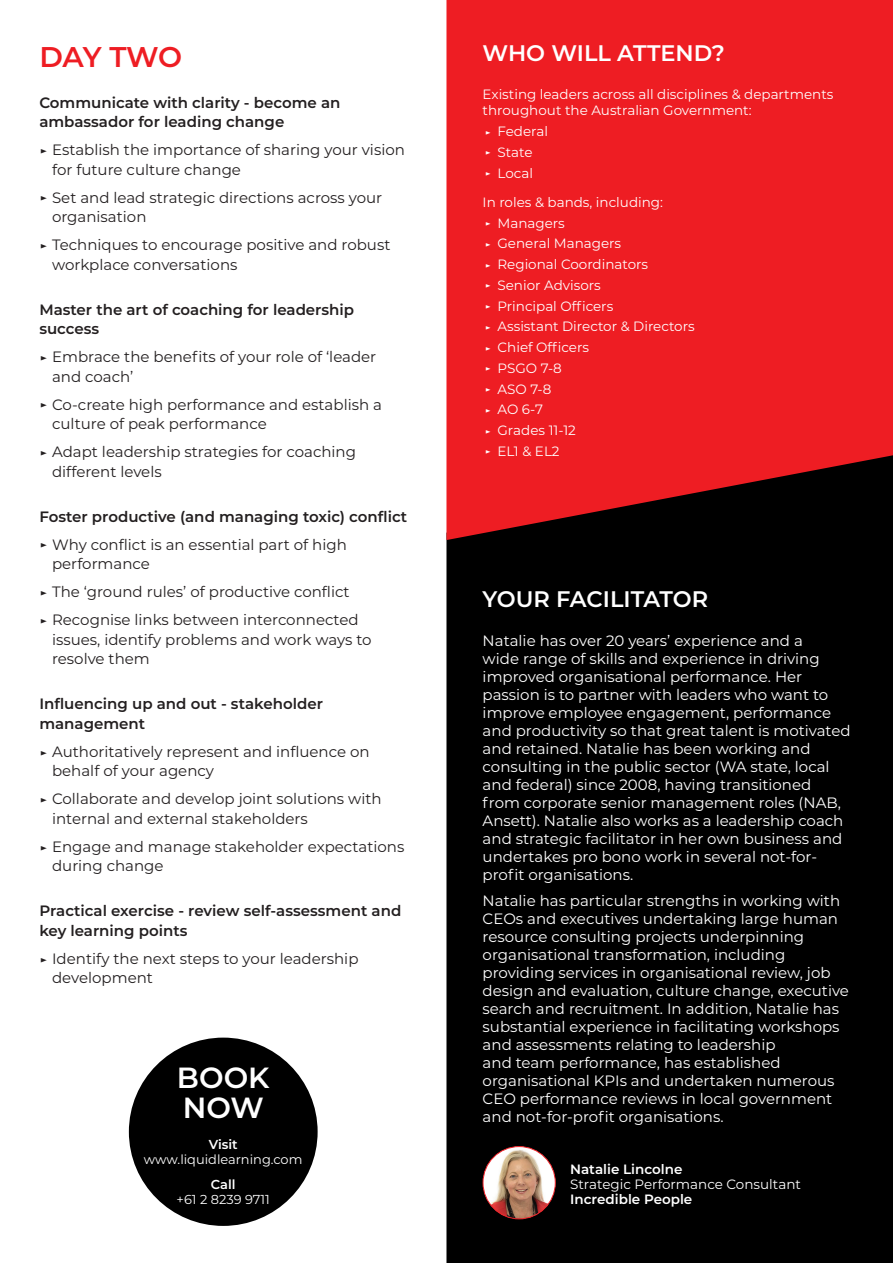
<style>
.page{position:relative;width:893px;height:1263px;background:#fff}
.page>*{position:absolute;margin:0;border:0;box-sizing:border-box;transform-origin:0 0}
.t1{font:600 29.1px/30.3px "Montserrat";color:#fff}
.t2{font:600 28.5px "Montserrat";letter-spacing:-.015em;color:#ee1d23}
.t3{font:600 22.5px "Montserrat";color:#fff}
.t4{font:15px/18px "Montserrat";color:#fff}
.t5{font:15px/19.5px "Montserrat";color:#231f20}
.t6{font:600 15px/19.5px "Montserrat";color:#231f20}
.t7{font:13.5px/20.7px "Montserrat";color:#fff}
.t8{font:600 13.5px "Montserrat";color:#fff}
.t9{font:12.9px "Montserrat";color:#fff}
.t10{font:600 12.9px "Montserrat";color:#fff}
.s1{font-weight:600;font-size:10.35px}
.s2{font-size:10.35px}
.s3{font-weight:400}
.s4{font-weight:600;font-size:8.1px}
</style>
<div class="page">
<div style="left:446px;top:540px;width:447px;height:723px;background:#000"></div>
<svg style="left:446px;top:0;width:447px;height:540px;background:#db1b20"></svg>
<img style="left:483px;top:1146px;width:72px;height:73px;border-radius:36px">
<div style="left:483px;top:1146px;width:73px;height:73px;border:1px solid #ee2026;border-radius:50%"></div>
<div style="left:129px;top:1037px;width:189px;height:189px;background:#000;border-radius:50%"></div>
<h2 class="t2" style="left:39px;top:37px;width:144px">DAY TWO</h2>
<p class="t6" style="left:39px;top:92px;width:303px">Communicate with clarity - become an ambassador for leading change</p>
<p class="t5" style="left:52px;top:140px;width:354px;text-indent:-13px"><span class="s1">▶</span> Establish the importance of sharing your vision for future culture change</p>
<p class="t5" style="left:52px;top:187px;width:332px;text-indent:-13px"><span class="s1">▶</span> Set and lead strategic directions across your organisation</p>
<p class="t5" style="left:52px;top:235px;width:340px;text-indent:-13px"><span class="s1">▶</span> Techniques to encourage positive and robust workplace conversations</p>
<p class="t6" style="left:39px;top:299px;width:316px">Master the art of coaching for leadership success</p>
<p class="t5" style="left:52px;top:347px;width:326px;text-indent:-13px"><span class="s1">▶</span> Embrace the benefits of your role of ‘leader and coach’</p>
<p class="t5" style="left:52px;top:394px;width:331px;text-indent:-13px"><span class="s1">▶</span> Co-create high performance and establish a culture of peak performance</p>
<p class="t5" style="left:52px;top:442px;width:305px;text-indent:-13px"><span class="s1">▶</span> Adapt leadership strategies for coaching different levels</p>
<p class="t6" style="left:39px;top:502px;width:369px;line-height:28px">Foster productive (and managing toxic) conflict <span class="s2">▶</span> <span class="s3">Why conflict is an essential part of high</span></p>
<p class="t5" style="left:39px;top:549px;width:321px;line-height:28px;text-indent:13px">performance<br><span class="s1">▶</span> The ‘ground rules’ of productive conflict <span class="s1">▶</span> Recognise links between interconnected</p>
<p class="t5" style="left:52px;top:629px;width:321px">issues, identify problems and work ways to resolve them</p>
<p class="t6" style="left:39px;top:694px;width:285px">Influencing up and out - stakeholder management</p>
<p class="t5" style="left:52px;top:741px;width:319px;text-indent:-13px"><span class="s1">▶</span> Authoritatively represent and influence on behalf of your agency</p>
<p class="t5" style="left:52px;top:789px;width:331px;text-indent:-13px"><span class="s1">▶</span> Collaborate and develop joint solutions with internal and external stakeholders</p>
<p class="t5" style="left:52px;top:836px;width:354px;text-indent:-13px"><span class="s1">▶</span> Engage and manage stakeholder expectations during change</p>
<p class="t6" style="left:39px;top:901px;width:363px">Practical exercise - review self-assessment and key learning points</p>
<p class="t5" style="left:52px;top:948px;width:308px;text-indent:-13px"><span class="s1">▶</span> Identify the next steps to your leadership development</p>
<h1 class="t1" style="left:177px;top:1061px;width:94px">BOOK<br>NOW</h1>
<p class="t10" style="left:209px;top:1135px;width:30px">Visit</p>
<p class="t9" style="left:144px;top:1150px;width:160px">www.liquidlearning.com</p>
<p class="t10" style="left:211px;top:1175px;width:26px">Call</p>
<p class="t9" style="left:177px;top:1191px;width:95px">+61 2 8239 9711</p>
<h3 class="t3" style="left:483px;top:37px;width:244px">WHO WILL ATTEND?</h3>
<p class="t7" style="left:483px;top:85px;width:352px;line-height:16.5px">Existing leaders across all disciplines &amp; departments throughout the Australian Government:</p>
<p class="t7" style="left:485px;top:121px;width:65px"><span class="s4">▶</span> Federal <span class="s4">▶</span> State<br><span class="s4">▶</span> Local</p>
<p class="t7" style="left:483px;top:191px;width:214px">In roles &amp; bands, including:<br><span class="s4">▶</span> Managers<br><span class="s4">▶</span> General Managers<br><span class="s4">▶</span> Regional Coordinators<br><span class="s4">▶</span> Senior Advisors<br><span class="s4">▶</span> Principal Officers<br><span class="s4">▶</span> Assistant Director &amp; Directors <span class="s4">▶</span> Chief Officers<br><span class="s4">▶</span> PSGO 7-8<br><span class="s4">▶</span> ASO 7-8<br><span class="s4">▶</span> AO 6-7<br><span class="s4">▶</span> Grades 11-12<br><span class="s4">▶</span> EL1 &amp; EL2</p>
<h3 class="t3" style="left:483px;top:582px;width:227px">YOUR FACILITATOR</h3>
<p class="t4" style="left:483px;top:631px;width:369px">Natalie has over 20 years’ experience and a<br>wide range of skills and experience in driving improved organisational performance. Her passion is to partner with leaders who want to improve employee engagement, performance and productivity so that great talent is motivated and retained. Natalie has been working and consulting in the public sector (WA state, local and federal) since 2008, having transitioned from corporate senior management roles (NAB, Ansett). Natalie also works as a leadership coach and strategic facilitator in her own business and undertakes pro bono work in several not-for&shy;profit organisations.</p>
<p class="t4" style="left:483px;top:891px;width:368px">Natalie has particular strengths in working with CEOs and executives undertaking large human resource consulting projects underpinning organisational transformation, including providing services in organisational review, job design and evaluation, culture change, executive search and recruitment. In addition, Natalie has substantial experience in facilitating workshops and assessments relating to leadership<br>and team performance, has established organisational KPIs and undertaken numerous CEO performance reviews in local government and not-for-profit organisations.</p>
<p class="t8" style="left:570px;top:1160px;width:114px">Natalie Lincolne</p>
<p class="t7" style="left:570px;top:1173px;width:232px">Strategic Performance Consultant</p>
<p class="t8" style="left:570px;top:1190px;width:124px">Incredible People</p>
</div>
